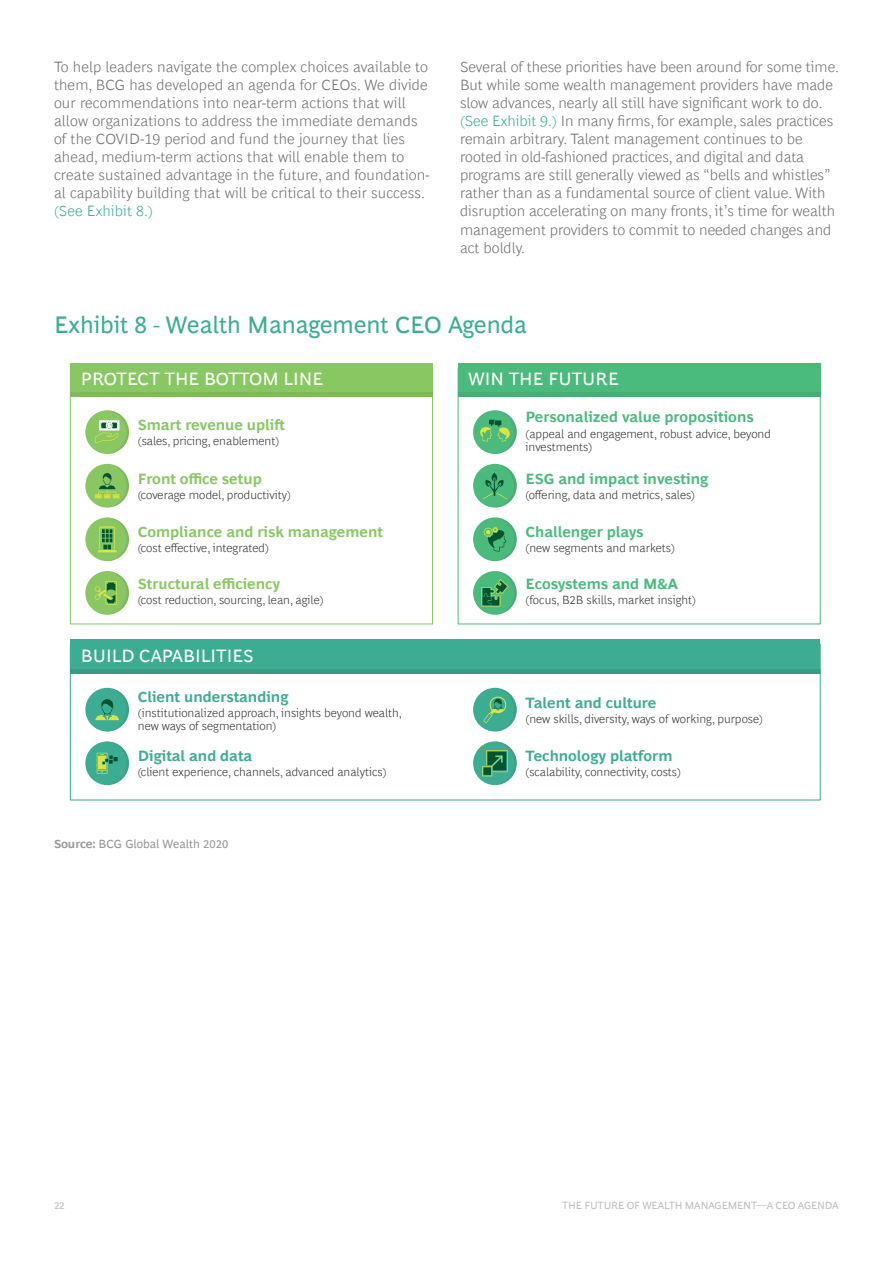
<style>
.page{position:relative;width:893px;height:1263px;background:#fff}
.page>*{position:absolute;margin:0;border:0;box-sizing:border-box;transform-origin:0 0}
.t1{font:24px "Henderson BCG Sans";color:#3cad93}
.t2{font:18px "Henderson BCG Sans";color:#fff}
.t3{font:300 15px/18px "Henderson BCG Sans";color:#707071}
.t4{font:700 15px "Henderson BCG Sans";color:#88c762}
.t5{font:700 15px "Henderson BCG Sans";color:#4bba7d}
.t6{font:700 15px "Henderson BCG Sans";color:#3cad93}
.t7{font:300 15px "Henderson BCG Sans";letter-spacing:.01em;color:#3cad93}
.t8{font:300 12px/13.5px "Henderson BCG Sans";color:#333}
.t9{font:12px "Henderson BCG Sans";color:#989899}
.t10{font:10.5px "Henderson BCG Sans";letter-spacing:-.02em;color:#c0bfbf}
.s1{color:#3cad93}
.s2{font-weight:700}
</style>
<div class="page">
<div style="left:70px;top:640px;width:750px;height:34px;background:#3cad93"></div>
<div style="left:458px;top:364px;width:362px;height:33px;background:#4bba7d"></div>
<div style="left:473px;top:571px;width:44px;height:44px;background:#4bba7d;border-radius:50%"></div>
<div style="left:473px;top:517px;width:44px;height:44px;background:#4bba7d;border-radius:50%"></div>
<div style="left:473px;top:464px;width:44px;height:44px;background:#4bba7d;border-radius:50%"></div>
<div style="left:473px;top:410px;width:44px;height:44px;background:#4bba7d;border-radius:50%"></div>
<div style="left:85px;top:571px;width:44px;height:44px;background:#88c762;border-radius:50%"></div>
<div style="left:85px;top:517px;width:44px;height:44px;background:#88c762;border-radius:50%"></div>
<div style="left:85px;top:464px;width:44px;height:44px;background:#88c762;border-radius:50%"></div>
<div style="left:85px;top:410px;width:44px;height:44px;background:#88c762;border-radius:50%"></div>
<div style="left:85px;top:688px;width:44px;height:43px;background:#3cad93;border-radius:50%"></div>
<svg style="left:95px;top:688px;width:34px;height:43px"></svg>
<div style="left:85px;top:741px;width:44px;height:44px;background:#3cad93;border-radius:50%"></div>
<svg style="left:97px;top:741px;width:32px;height:44px"></svg>
<div style="left:473px;top:688px;width:44px;height:43px;background:#3cad93;border-radius:50%"></div>
<svg style="left:483px;top:688px;width:34px;height:43px"></svg>
<div style="left:473px;top:741px;width:44px;height:44px;background:#3cad93;border-radius:50%"></div>
<svg style="left:482px;top:741px;width:35px;height:44px"></svg>
<svg style="left:95px;top:571px;width:34px;height:44px"></svg>
<svg style="left:98px;top:517px;width:31px;height:44px"></svg>
<svg style="left:95px;top:464px;width:34px;height:44px"></svg>
<svg style="left:95px;top:410px;width:34px;height:44px"></svg>
<svg style="left:479px;top:410px;width:38px;height:44px"></svg>
<svg style="left:484px;top:517px;width:33px;height:44px"></svg>
<svg style="left:481px;top:571px;width:36px;height:44px"></svg>
<svg style="left:483px;top:464px;width:34px;height:44px"></svg>
<div style="left:70px;top:364px;width:362px;height:33px;background:#88c762"></div>
<div style="left:458px;top:368px;width:363px;height:256px;border:1px solid #4bba7d"></div>
<div style="left:70px;top:368px;width:363px;height:256px;border:1px solid #88c762"></div>
<div style="left:70px;top:644px;width:751px;height:156px;border:1px solid #3cad93"></div>
<div style="left:458px;top:392px;width:363px;height:5px;background:#48ac75"></div>
<div style="left:70px;top:392px;width:363px;height:5px;background:#7fb85d"></div>
<hr style="left:70px;top:670px;width:750px;height:4px;background:#3a9a84">
<p class="t3" style="left:54px;top:57px;width:377px">To help leaders navigate the complex choices available to them, BCG has developed an agenda for CEOs. We divide our recommendations into near-term actions that will allow organizations to address the immediate demands of the COVID-19 period and fund the journey that lies ahead, medium-term actions that will enable them to create sustained advantage in the future, and foundation&shy;al capability building that will be critical to their success.</p>
<p class="t7" style="left:54px;top:200px;width:101px">(See Exhibit 8.)</p>
<p class="t3" style="left:460px;top:57px;width:381px">Several of these priorities have been around for some time.<br>But while some wealth management providers have made slow advances, nearly all still have significant work to do. <span class="s1">(See Exhibit 9.)</span> In many firms, for example, sales practices remain arbitrary. Talent management continues to be rooted in old-fashioned practices, and digital and data programs are still generally viewed as “bells and whistles” rather than as a fundamental source of client value. With disruption accelerating on many fronts, it’s time for wealth management providers to commit to needed changes and act boldly.</p>
<h1 class="t1" style="left:54px;top:307px;width:474px">Exhibit 8 - Wealth Management CEO Agenda</h1>
<p class="t2" style="left:81px;top:366px;width:244px">PROTECT THE BOTTOM LINE</p>
<p class="t4" style="left:138px;top:414px;width:149px">Smart revenue uplift</p>
<p class="t8" style="left:138px;top:433px;width:143px">(sales, pricing, enablement)</p>
<p class="t4" style="left:138px;top:467px;width:125px">Front office setup</p>
<p class="t8" style="left:138px;top:487px;width:155px">(coverage model, productivity)</p>
<p class="t4" style="left:138px;top:521px;width:247px">Compliance and risk management</p>
<p class="t8" style="left:138px;top:540px;width:132px">(cost effective, integrated)</p>
<p class="t4" style="left:138px;top:573px;width:144px">Structural efficiency</p>
<p class="t8" style="left:138px;top:592px;width:187px">(cost reduction, sourcing, lean, agile)</p>
<p class="t2" style="left:81px;top:643px;width:174px">BUILD CAPABILITIES</p>
<p class="t6" style="left:138px;top:685px;width:152px">Client understanding</p>
<p class="t8" style="left:138px;top:705px;width:266px">(institutionalized approach, insights beyond wealth, new ways of segmentation)</p>
<p class="t6" style="left:138px;top:745px;width:116px">Digital and data</p>
<p class="t8" style="left:138px;top:764px;width:250px">(client experience, channels, advanced analytics)</p>
<p class="t9" style="left:54px;top:835px;width:176px"><span class="s2">Source:</span> BCG Global Wealth 2020</p>
<p class="t2" style="left:469px;top:366px;width:152px">WIN THE FUTURE</p>
<p class="t5" style="left:526px;top:406px;width:230px">Personalized value propositions</p>
<p class="t8" style="left:526px;top:426px;width:247px">(appeal and engagement, robust advice, beyond investments)</p>
<p class="t5" style="left:526px;top:467px;width:184px">ESG and impact investing</p>
<p class="t8" style="left:526px;top:487px;width:171px">(offering, data and metrics, sales)</p>
<p class="t5" style="left:526px;top:521px;width:120px">Challenger plays</p>
<p class="t8" style="left:526px;top:540px;width:151px">(new segments and markets)</p>
<p class="t5" style="left:526px;top:573px;width:154px">Ecosystems and M&amp;A</p>
<p class="t8" style="left:526px;top:592px;width:172px">(focus, B2B skills, market insight)</p>
<p class="t6" style="left:526px;top:691px;width:132px">Talent and culture</p>
<p class="t8" style="left:526px;top:711px;width:239px">(new skills, diversity, ways of working, purpose)</p>
<p class="t6" style="left:526px;top:745px;width:148px">Technology platform</p>
<p class="t8" style="left:526px;top:764px;width:157px">(scalability, connectivity, costs)</p>
<p class="t10" style="left:54px;top:1198px;width:12px">22</p>
<p class="t10" style="left:562px;top:1198px;width:278px">THE FUTURE OF WEALTH MANAGEMENT—A CEO AGENDA</p>
</div>
